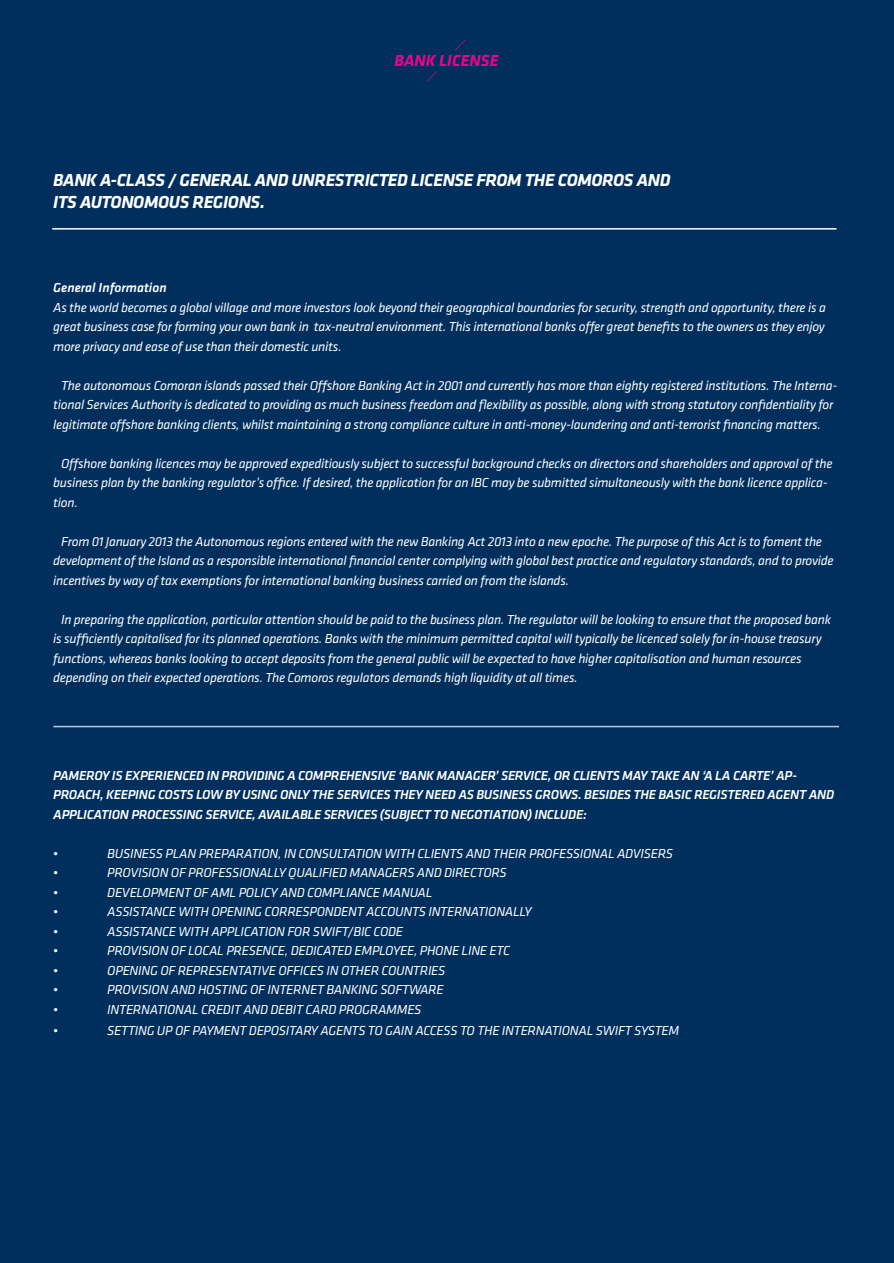
<style>
.page{position:relative;width:894px;height:1263px;background:#fff}
.page>*{position:absolute;margin:0;border:0;box-sizing:border-box;transform-origin:0 0}
.t1{font:italic 700 18px/21.6px "Klavika";letter-spacing:-.02em;color:#fff}
.t2{font:italic 700 16.5px "Klavika";color:#ed028c}
.t3{font:italic 13.5px/19.5px "Klavika";letter-spacing:-.02em;color:#fff}
.t4{font:italic 500 13.5px/19.5px "Klavika";letter-spacing:-.02em;color:#fff}
.t5{font:italic 500 13.5px "Klavika";color:#fff}
</style>
<div class="page">
<div style="left:0;top:0;width:893px;height:1263px;background:#002f5d"></div>
<hr style="left:52px;top:228px;width:784px;height:1px;background:#fff">
<hr style="left:53px;top:726px;width:785px;height:1px;background:#fff">
<svg style="left:454px;top:40px;width:12px;height:11px"></svg>
<svg style="left:427px;top:71px;width:11px;height:11px"></svg>
<p class="t2" style="left:394px;top:51px;width:105px">BANK LICENSE</p>
<h1 class="t1" style="left:53px;top:170px;width:618px">BANK A-CLASS / GENERAL AND UNRESTRICTED LICENSE FROM THE COMOROS AND<br>ITS AUTONOMOUS REGIONS.</h1>
<p class="t5" style="left:53px;top:280px;width:115px">General Information</p>
<p class="t3" style="left:53px;top:298px;width:773px;text-align:justify">As the world becomes a global village and more investors look beyond their geographical boundaries for security, strength and opportunity, there is a great business case for forming your own bank in tax-neutral environment. This international banks offer great benefits to the owners as they enjoy more privacy and ease of use than their domestic units.</p>
<p class="t3" style="left:53px;top:376px;width:785px;text-indent:8px">The autonomous Comoran islands passed their Offshore Banking Act in 2001 and currently has more than eighty registered institutions. The Interna&shy;tional Services Authority is dedicated to providing as much business freedom and flexibility as possible, along with strong statutory confidentiality for legitimate offshore banking clients, whilst maintaining a strong compliance culture in anti-money-laundering and anti-terrorist financing matters.</p>
<p class="t3" style="left:53px;top:454px;width:780px;text-indent:8px">Offshore banking licences may be approved expeditiously subject to successful background checks on directors and shareholders and approval of the business plan by the banking regulator’s office. If desired, the application for an IBC may be submitted simultaneously with the bank licence applica&shy;tion.</p>
<p class="t3" style="left:53px;top:532px;width:781px;text-indent:8px">From 01 January 2013 the Autonomous regions entered with the new Banking Act 2013 into a new epoche. The purpose of this Act is to foment the development of the Island as a responsible international financial center complying with global best practice and regulatory standards, and to provide incentives by way of tax exemptions for international banking business carried on from the islands.</p>
<p class="t3" style="left:53px;top:610px;width:779px;text-indent:8px">In preparing the application, particular attention should be paid to the business plan. The regulator will be looking to ensure that the proposed bank is sufficiently capitalised for its planned operations. Banks with the minimum permitted capital will typically be licenced solely for in-house treasury functions, whereas banks looking to accept deposits from the general public will be expected to have higher capitalisation and human resources depending on their expected operations. The Comoros regulators demands high liquidity at all times.</p>
<p class="t4" style="left:53px;top:766px;width:782px">PAMEROY IS EXPERIENCED IN PROVIDING A COMPREHENSIVE ‘BANK MANAGER’ SERVICE, OR CLIENTS MAY TAKE AN ‘A LA CARTE’ AP-<br>PROACH, KEEPING COSTS LOW BY USING ONLY THE SERVICES THEY NEED AS BUSINESS GROWS. BESIDES THE BASIC REGISTERED AGENT AND<br>APPLICATION PROCESSING SERVICE, AVAILABLE SERVICES (SUBJECT TO NEGOTIATION) INCLUDE:</p>
<p class="t3" style="left:53px;top:844px;width:7px">•</p>
<p class="t3" style="left:107px;top:844px;width:567px">BUSINESS PLAN PREPARATION, IN CONSULTATION WITH CLIENTS AND THEIR PROFESSIONAL ADVISERS</p>
<p class="t3" style="left:53px;top:863px;width:7px">•</p>
<p class="t3" style="left:107px;top:863px;width:401px">PROVISION OF PROFESSIONALLY QUALIFIED MANAGERS AND DIRECTORS</p>
<p class="t3" style="left:53px;top:883px;width:7px">•</p>
<p class="t3" style="left:107px;top:883px;width:326px">DEVELOPMENT OF AML POLICY AND COMPLIANCE MANUAL</p>
<p class="t3" style="left:53px;top:902px;width:7px">•</p>
<p class="t3" style="left:107px;top:902px;width:425px">ASSISTANCE WITH OPENING CORRESPONDENT ACCOUNTS INTERNATIONALLY</p>
<p class="t3" style="left:53px;top:922px;width:7px">•</p>
<p class="t3" style="left:107px;top:922px;width:297px">ASSISTANCE WITH APPLICATION FOR SWIFT/BIC CODE</p>
<p class="t3" style="left:53px;top:941px;width:7px">•</p>
<p class="t3" style="left:107px;top:941px;width:404px">PROVISION OF LOCAL PRESENCE, DEDICATED EMPLOYEE, PHONE LINE ETC</p>
<p class="t3" style="left:53px;top:961px;width:7px">•</p>
<p class="t3" style="left:107px;top:961px;width:339px">OPENING OF REPRESENTATIVE OFFICES IN OTHER COUNTRIES</p>
<p class="t3" style="left:53px;top:980px;width:7px">•</p>
<p class="t3" style="left:107px;top:980px;width:338px">PROVISION AND HOSTING OF INTERNET BANKING SOFTWARE</p>
<p class="t3" style="left:53px;top:1000px;width:7px">•</p>
<p class="t3" style="left:107px;top:1000px;width:315px">INTERNATIONAL CREDIT AND DEBIT CARD PROGRAMMES</p>
<p class="t3" style="left:53px;top:1021px;width:7px">•</p>
<p class="t3" style="left:107px;top:1021px;width:573px">SETTING UP OF PAYMENT DEPOSITARY AGENTS TO GAIN ACCESS TO THE INTERNATIONAL SWIFT SYSTEM</p>
</div>
